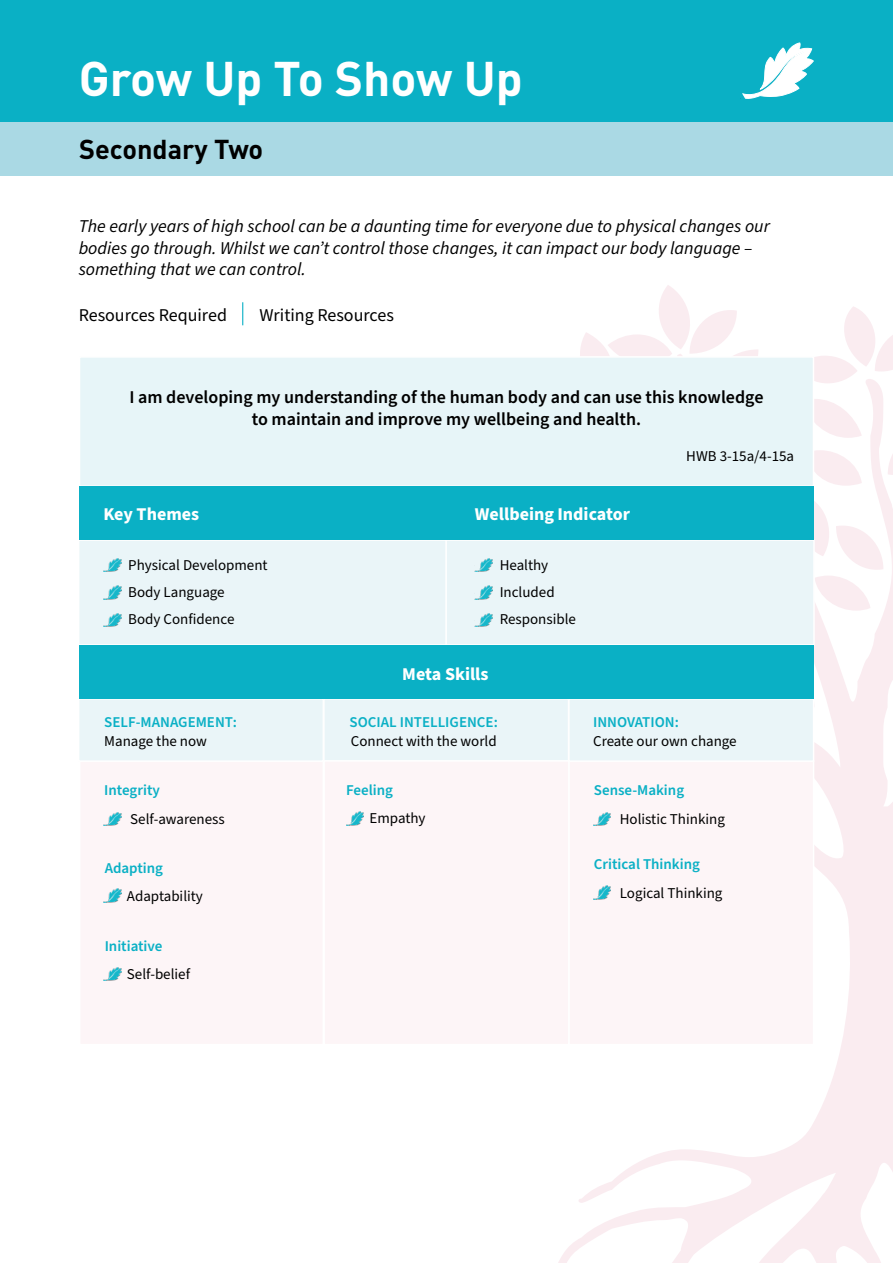
<style>
.page{position:relative;width:893px;height:1263px;background:#fff}
.page>*{position:absolute;margin:0;border:0;box-sizing:border-box;transform-origin:0 0}
.t1{font:700 48px "DIN";color:#fff}
.t2{font:700 27px "DIN";color:#000}
.t3{font:italic 18px/21.6px "Source Sans Pro";color:#000}
.t4{font:600 18px/21.6px "Source Sans Pro";color:#000;text-align:center}
.t5{font:700 18px "Source Sans Pro";color:#fff}
.t6{font:18px "Source Sans Pro";color:#000}
.t7{font:15px/27px "Source Sans Pro";color:#000}
.t8{font:600 15px "Source Sans Pro";color:#0ab0c5}
</style>
<div class="page">
<svg style="left:558px;top:828px;width:335px;height:435px"></svg>
<svg style="left:580px;top:285px;width:313px;height:543px"></svg>
<div style="left:79px;top:760px;width:245px;height:285px;background:#fdf5f7"></div>
<div style="left:78px;top:539px;width:369px;height:107px;background:#eaf5f8;border:2px solid #fff"></div>
<img style="left:103px;top:558px;width:18px;height:14px">
<img style="left:103px;top:586px;width:18px;height:13px">
<img style="left:103px;top:812px;width:18px;height:14px">
<img style="left:103px;top:613px;width:18px;height:14px">
<div style="left:0;top:0;width:893px;height:176px;background:#0ab0c5"></div>
<div style="left:0;top:123px;width:893px;height:53px;background:#aad9e4"></div>
<div style="left:79px;top:356px;width:735px;height:131px;background:#e7f5f8;border:2px solid #fff"></div>
<div style="left:78px;top:698px;width:246px;height:64px;background:#eaf5f8;border:2px solid #fff"></div>
<div style="left:568px;top:760px;width:246px;height:285px;background:#fdf5f7"></div>
<div style="left:323px;top:698px;width:246px;height:64px;background:#eaf5f8;border:2px solid #fff"></div>
<div style="left:568px;top:698px;width:246px;height:64px;background:#eaf5f8;border:2px solid #fff"></div>
<div style="left:445px;top:539px;width:370px;height:107px;background:#eaf5f8;border:2px solid #fff"></div>
<div style="left:79px;top:486px;width:367px;height:53px;background:#0ab0c5"></div>
<div style="left:79px;top:645px;width:735px;height:53px;background:#0ab0c5"></div>
<div style="left:446px;top:486px;width:368px;height:53px;background:#0ab0c5"></div>
<svg style="left:242px;top:302px;width:1px;height:23px"></svg>
<div style="left:323px;top:760px;width:247px;height:285px;background:#fdf5f7"></div>
<svg style="left:740px;top:42px;width:74px;height:57px"></svg>
<img style="left:103px;top:889px;width:18px;height:13px">
<img style="left:103px;top:967px;width:18px;height:14px">
<img style="left:346px;top:811px;width:18px;height:14px">
<img style="left:475px;top:558px;width:18px;height:14px">
<img style="left:475px;top:586px;width:18px;height:13px">
<img style="left:475px;top:613px;width:18px;height:14px">
<img style="left:593px;top:812px;width:18px;height:14px">
<img style="left:593px;top:886px;width:18px;height:13px">
<h1 class="t1" style="left:79px;top:62px;width:446px">Grow Up To Show Up</h1>
<h2 class="t2" style="left:79px;top:139px;width:186px">Secondary Two</h2>
<p class="t3" style="left:79px;top:217px;width:693px">The early years of high school can be a daunting time for everyone due to physical changes our bodies go through. Whilst we can’t control those changes, it can impact our body language – something that we can control.</p>
<p class="t6" style="left:79px;top:308px;width:150px">Resources Required</p>
<p class="t6" style="left:259px;top:308px;width:136px">Writing Resources</p>
<p class="t4" style="left:129px;top:388px;width:635px">I am developing my understanding of the human body and can use this knowledge to maintain and improve my wellbeing and health.</p>
<p class="t5" style="left:103px;top:507px;width:97px">Key Themes</p>
<p class="t5" style="left:475px;top:507px;width:157px">Wellbeing Indicator</p>
<p class="t7" style="left:128px;top:553px;width:141px">Physical Development<br>Body Language<br>Body Confidence</p>
<p class="t7" style="left:500px;top:553px;width:78px">Healthy<br>Included<br>Responsible</p>
<p class="t5" style="left:402px;top:667px;width:88px">Meta Skills</p>
<p class="t7" style="left:686px;top:444px;width:109px">HWB 3-15a/4-15a</p>
<p class="t8" style="left:104px;top:716px;width:134px">SELF-MANAGEMENT:</p>
<p class="t7" style="left:104px;top:729px;width:104px">Manage the now</p>
<p class="t8" style="left:104px;top:784px;width:57px">Integrity</p>
<p class="t7" style="left:130px;top:807px;width:96px">Self-awareness</p>
<p class="t8" style="left:105px;top:862px;width:60px">Adapting</p>
<p class="t7" style="left:127px;top:883px;width:78px">Adaptability</p>
<p class="t8" style="left:105px;top:940px;width:59px">Initiative</p>
<p class="t7" style="left:127px;top:962px;width:65px">Self-belief</p>
<p class="t8" style="left:350px;top:716px;width:150px">SOCIAL INTELLIGENCE:</p>
<p class="t7" style="left:351px;top:729px;width:147px">Connect with the world</p>
<p class="t8" style="left:593px;top:716px;width:87px">INNOVATION:</p>
<p class="t7" style="left:593px;top:729px;width:145px">Create our own change</p>
<p class="t8" style="left:346px;top:784px;width:48px">Feeling</p>
<p class="t8" style="left:594px;top:784px;width:92px">Sense-Making</p>
<p class="t7" style="left:370px;top:806px;width:58px">Empathy</p>
<p class="t7" style="left:620px;top:807px;width:107px">Holistic Thinking</p>
<p class="t8" style="left:594px;top:858px;width:108px">Critical Thinking</p>
<p class="t7" style="left:620px;top:881px;width:104px">Logical Thinking</p>
</div>
